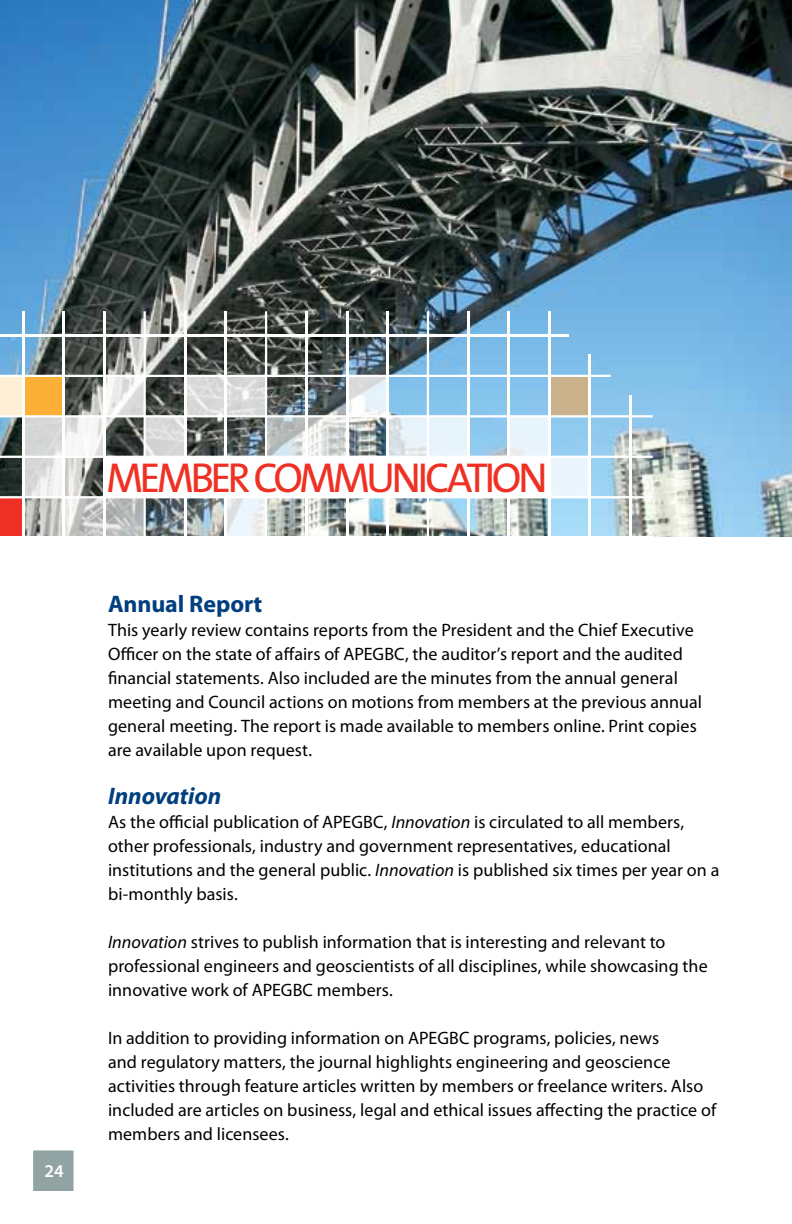
<style>
.page{position:relative;width:792px;height:1224px;background:#fff}
.page>*{position:absolute;margin:0;border:0;box-sizing:border-box;transform-origin:0 0}
.t1{font:42px "The Sans";letter-spacing:-.09em;color:#ee3124}
.t2{font:700 24px "Myriad Pro";letter-spacing:-.005em;color:#003e7e}
.t3{font:italic 700 24px "Myriad Pro";color:#003e7e}
.t4{font:18px/24px "Myriad Pro";letter-spacing:.005em;color:#000}
.t5{font:600 18px "Myriad Pro";color:#fff}
.s1{font-style:italic}
</style>
<div class="page">
<img style="left:0;top:0;width:792px;height:537px">
<svg style="left:0;top:498px;width:22px;height:39px"></svg>
<div style="left:0;top:376px;width:64px;height:41px;background:#fbaf34"></div>
<svg style="left:550px;top:377px;width:39px;height:38px"></svg>
<svg style="left:65px;top:498px;width:79px;height:39px;background:#c7c9c8"></svg>
<svg style="left:227px;top:498px;width:38px;height:39px"></svg>
<svg style="left:146px;top:417px;width:38px;height:39px"></svg>
<svg style="left:348px;top:377px;width:38px;height:38px"></svg>
<svg style="left:24px;top:417px;width:79px;height:39px"></svg>
<div style="left:509px;top:416px;width:40px;height:41px;background:#e8f4fc"></div>
<svg style="left:389px;top:417px;width:78px;height:39px;background:#e5eff6"></svg>
<svg style="left:186px;top:377px;width:79px;height:38px;background:#dbdcdb"></svg>
<svg style="left:267px;top:417px;width:79px;height:39px;background:#d0d4d4"></svg>
<svg style="left:105px;top:377px;width:39px;height:38px"></svg>
<div style="left:0;top:376px;width:23px;height:40px;background:#feefd6"></div>
<svg style="left:24px;top:458px;width:39px;height:38px"></svg>
<div style="left:428px;top:457px;width:162px;height:40px;background:#ebf6fc"></div>
<div style="left:104px;top:457px;width:445px;height:40px;background:#fff"></div>
<hr style="left:22px;top:311px;width:2px;height:228px;background:#fff">
<hr style="left:63px;top:311px;width:2px;height:228px;background:#fff">
<hr style="left:103px;top:311px;width:2px;height:228px;background:#fff">
<hr style="left:144px;top:311px;width:2px;height:228px;background:#fff">
<hr style="left:184px;top:311px;width:2px;height:228px;background:#fff">
<hr style="left:224px;top:311px;width:3px;height:228px;background:#fff">
<hr style="left:265px;top:311px;width:2px;height:228px;background:#fff">
<hr style="left:305px;top:311px;width:3px;height:228px;background:#fff">
<hr style="left:346px;top:311px;width:2px;height:228px;background:#fff">
<hr style="left:386px;top:311px;width:3px;height:228px;background:#fff">
<hr style="left:427px;top:311px;width:2px;height:228px;background:#fff">
<hr style="left:467px;top:311px;width:3px;height:228px;background:#fff">
<hr style="left:508px;top:311px;width:2px;height:228px;background:#fff">
<hr style="left:548px;top:311px;width:2px;height:228px;background:#fff">
<hr style="left:589px;top:355px;width:2px;height:184px;background:#fff">
<hr style="left:629px;top:395px;width:2px;height:144px;background:#fff">
<hr style="left:0;top:334px;width:569px;height:3px;background:#fff">
<hr style="left:0;top:375px;width:611px;height:2px;background:#fff">
<hr style="left:0;top:415px;width:653px;height:2px;background:#fff">
<hr style="left:0;top:456px;width:653px;height:2px;background:#fff">
<hr style="left:0;top:496px;width:653px;height:2px;background:#fff">
<svg style="left:33px;top:1150px;width:41px;height:41px;background:#94a5a5"></svg>
<p class="t5" style="left:44px;top:1160px;width:21px">24</p>
<h1 class="t1" style="left:106px;top:451px;width:443px">MEMBER COMMUNICATION</h1>
<h2 class="t2" style="left:108px;top:589px;width:156px">Annual Report</h2>
<p class="t4" style="left:108px;top:618px;width:596px">This yearly review contains reports from the President and the Chief Executive Officer on the state of affairs of APEGBC, the auditor’s report and the audited financial statements. Also included are the minutes from the annual general meeting and Council actions on motions from members at the previous annual general meeting. The report is made available to members online. Print copies are available upon request.</p>
<h2 class="t3" style="left:108px;top:781px;width:115px">Innovation</h2>
<p class="t4" style="left:108px;top:810px;width:613px">As the official publication of APEGBC, <span class="s1">Innovation</span> is circulated to all members, other professionals, industry and government representatives, educational institutions and the general public. <span class="s1">Innovation</span> is published six times per year on a bi-monthly basis.</p>
<p class="t4" style="left:108px;top:930px;width:601px"><span class="s1">Innovation</span> strives to publish information that is interesting and relevant to professional engineers and geoscientists of all disciplines, while showcasing the innovative work of APEGBC members.</p>
<p class="t4" style="left:108px;top:1026px;width:610px">In addition to providing information on APEGBC programs, policies, news<br>and regulatory matters, the journal highlights engineering and geoscience activities through feature articles written by members or freelance writers. Also included are articles on business, legal and ethical issues affecting the practice of members and licensees.</p>
</div>
